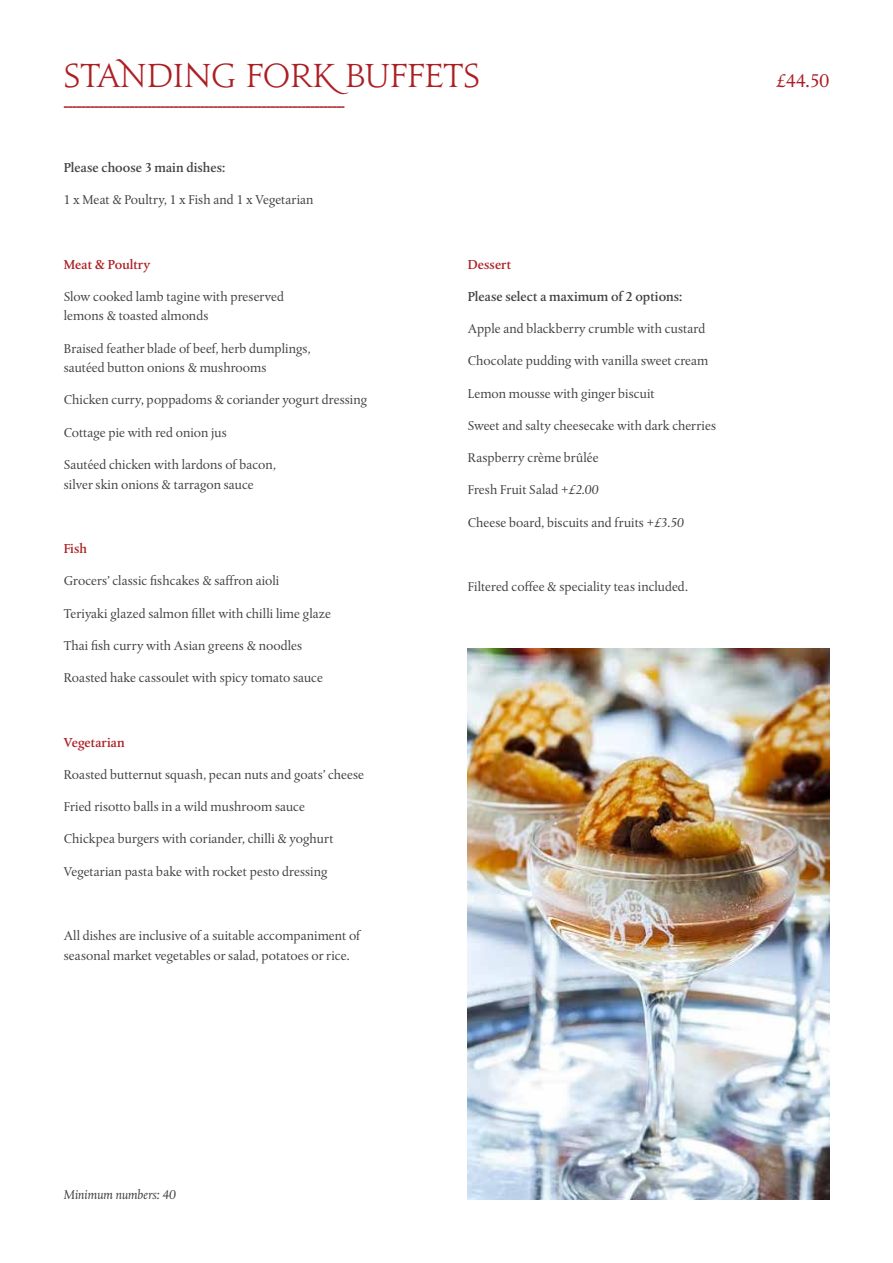
<style>
.page{position:relative;width:893px;height:1263px;background:#fff}
.page>*{position:absolute;margin:0;border:0;box-sizing:border-box;transform-origin:0 0}
.t1{font:30px "Jupiter Pro";color:#ac1f24}
.t2{font:19.5px "Albertina MT Pro";color:#ac1f24}
.t3{font:13.5px/19.5px "Albertina MT Pro";color:#414042}
.t4{font:500 13.5px "Albertina MT Pro";color:#414042}
.t5{font:500 13.5px "Albertina MT Pro";color:#ac1f24}
.t6{font:italic 13.5px "Albertina MT Pro";color:#414042}
.s1{font-style:italic}
</style>
<div class="page">
<svg style="left:64px;top:106px;width:280px;height:2px"></svg>
<img style="left:468px;top:648px;width:361px;height:551px">
<h1 class="t1" style="left:64px;top:52px;width:418px">STANDING FORK BUFFETS</h1>
<p class="t4" style="left:64px;top:160px;width:163px">Please choose 3 main dishes:</p>
<p class="t3" style="left:64px;top:190px;width:251px">1 x Meat &amp; Poultry, 1 x Fish and 1 x Vegetarian</p>
<p class="t5" style="left:64px;top:256px;width:88px">Meat &amp; Poultry</p>
<p class="t3" style="left:64px;top:287px;width:222px">Slow cooked lamb tagine with preserved lemons &amp; toasted almonds</p>
<p class="t3" style="left:64px;top:339px;width:248px">Braised feather blade of beef, herb dumplings, sautéed button onions &amp; mushrooms</p>
<p class="t3" style="left:64px;top:390px;width:305px">Chicken curry, poppadoms &amp; coriander yogurt dressing</p>
<p class="t3" style="left:64px;top:423px;width:165px">Cottage pie with red onion jus</p>
<p class="t3" style="left:64px;top:455px;width:214px">Sautéed chicken with lardons of bacon, silver skin onions &amp; tarragon sauce</p>
<p class="t5" style="left:64px;top:541px;width:25px">Fish</p>
<p class="t3" style="left:64px;top:571px;width:217px">Grocers’ classic fishcakes &amp; saffron aioli</p>
<p class="t3" style="left:64px;top:603px;width:269px">Teriyaki glazed salmon fillet with chilli lime glaze</p>
<p class="t3" style="left:64px;top:636px;width:240px">Thai fish curry with Asian greens &amp; noodles</p>
<p class="t3" style="left:64px;top:668px;width:261px">Roasted hake cassoulet with spicy tomato sauce</p>
<p class="t5" style="left:64px;top:734px;width:62px">Vegetarian</p>
<p class="t3" style="left:64px;top:765px;width:302px">Roasted butternut squash, pecan nuts and goats’ cheese</p>
<p class="t3" style="left:64px;top:797px;width:243px">Fried risotto balls in a wild mushroom sauce</p>
<p class="t3" style="left:64px;top:829px;width:271px">Chickpea burgers with coriander, chilli &amp; yoghurt</p>
<p class="t3" style="left:64px;top:861px;width:265px">Vegetarian pasta bake with rocket pesto dressing</p>
<p class="t3" style="left:64px;top:926px;width:298px">All dishes are inclusive of a suitable accompaniment of seasonal market vegetables or salad, potatoes or rice.</p>
<p class="t5" style="left:468px;top:256px;width:45px">Dessert</p>
<p class="t4" style="left:468px;top:289px;width:216px">Please select a maximum of 2 options:</p>
<p class="t3" style="left:468px;top:319px;width:239px">Apple and blackberry crumble with custard</p>
<p class="t3" style="left:468px;top:351px;width:242px">Chocolate pudding with vanilla sweet cream</p>
<p class="t3" style="left:468px;top:384px;width:188px">Lemon mousse with ginger biscuit</p>
<p class="t3" style="left:468px;top:416px;width:250px">Sweet and salty cheesecake with dark cherries</p>
<p class="t3" style="left:468px;top:448px;width:132px">Raspberry crème brûlée</p>
<p class="t3" style="left:468px;top:480px;width:132px">Fresh Fruit Salad <span class="s1">+£2.00</span></p>
<p class="t3" style="left:468px;top:513px;width:218px">Cheese board, biscuits and fruits <span class="s1">+£3.50</span></p>
<p class="t3" style="left:468px;top:577px;width:222px">Filtered coffee &amp; speciality teas included.</p>
<h2 class="t2" style="left:776px;top:69px;width:54px">£44.50</h2>
<p class="t6" style="left:64px;top:1187px;width:114px">Minimum numbers: 40</p>
</div>
